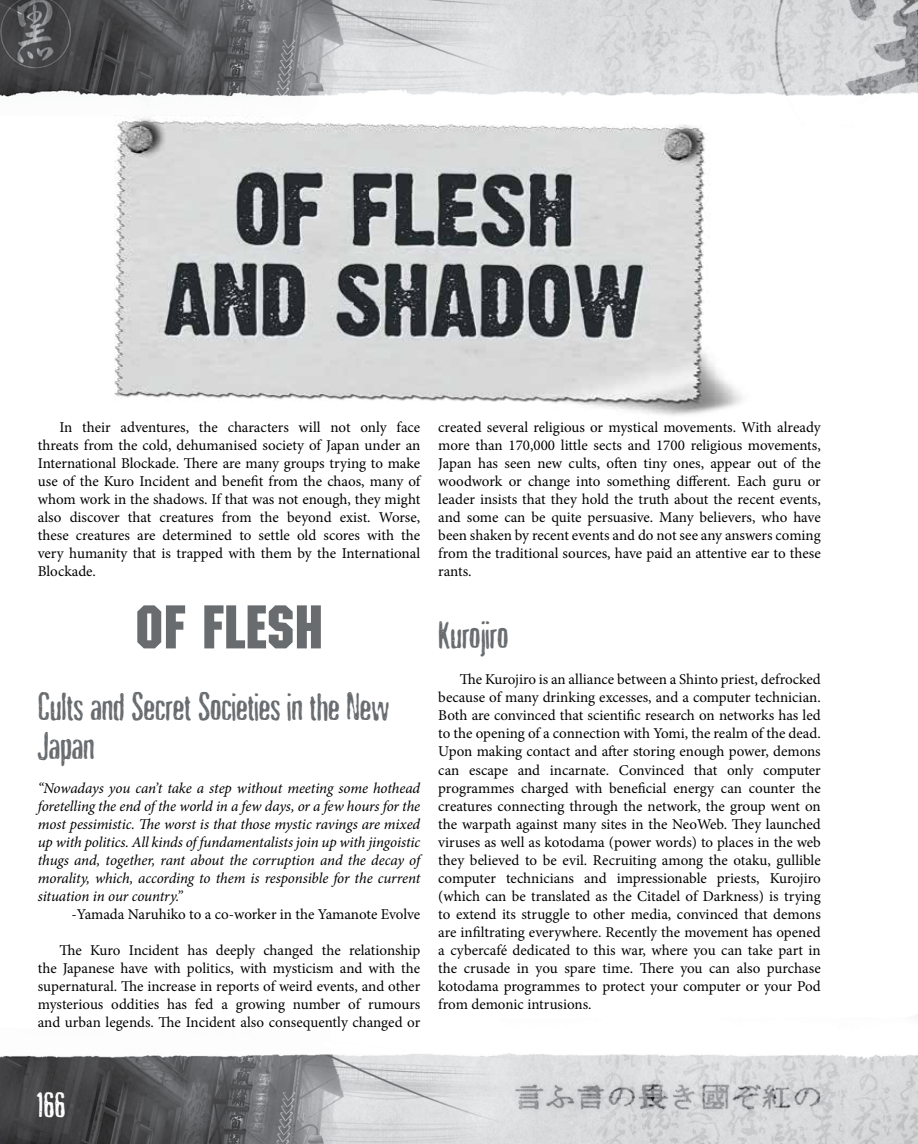
<style>
.page{position:relative;width:918px;height:1144px;background:#fff}
.page>*{position:absolute;margin:0;border:0;box-sizing:border-box;transform-origin:0 0}
.t1{font:60px "Machine LT";color:#696c6f}
.t2{font:39px/39px "Nicotine Stains";color:#696c6f}
.t3{font:36px "Nicotine Stains";color:#fff}
.t4{font:15px/18px "Minion Pro";letter-spacing:-.005em;color:#000;text-align:justify}
.t5{font:italic 15px/18px "Minion Pro";letter-spacing:-.01em;color:#000;text-align:justify}
</style>
<div class="page">
<img style="left:0;top:0;width:918px;height:1143px">
<img style="left:114px;top:115px;width:643px;height:303px">
<p class="t4" style="left:38px;top:418px;width:384px;text-indent:22px">In their adventures, the characters will not only face threats from the cold, dehumanised society of Japan under an International Blockade. There are many groups trying to make use of the Kuro Incident and benefit from the chaos, many of whom work in the shadows. If that was not enough, they might also discover that creatures from the beyond exist. Worse, these creatures are determined to settle old scores with the very humanity that is trapped with them by the International Blockade.</p>
<h1 class="t1" style="left:135px;top:592px;width:190px">Of Flesh</h1>
<h2 class="t2" style="left:38px;top:688px;width:353px">Cults and Secret Societies in the New<br>Japan</h2>
<p class="t5" style="left:38px;top:778px;width:384px">“Nowadays you can’t take a step without meeting some hothead foretelling the end of the world in a few days, or a few hours for the most pessimistic. The worst is that those mystic ravings are mixed up with politics. All kinds of fundamentalists join up with jingoistic thugs and, together, rant about the corruption and the decay of morality, which, according to them is responsible for the current situation in our country.”</p>
<p class="t4" style="left:72px;top:904px;width:350px">-Yamada Naruhiko to a co-worker in the Yamanote Evolve</p>
<p class="t4" style="left:38px;top:940px;width:384px;text-indent:22px">The Kuro Incident has deeply changed the relationship the Japanese have with politics, with mysticism and with the supernatural. The increase in reports of weird events, and other mysterious oddities has fed a growing number of rumours and urban legends. The Incident also consequently changed or</p>
<p class="t4" style="left:438px;top:418px;width:384px">created several religious or mystical movements. With already more than 170,000 little sects and 1700 religious movements, Japan has seen new cults, often tiny ones, appear out of the woodwork or change into something different. Each guru or leader insists that they hold the truth about the recent events, and some can be quite persuasive. Many believers, who have been shaken by recent events and do not see any answers coming from the traditional sources, have paid an attentive ear to these rants.</p>
<h2 class="t2" style="left:438px;top:616px;width:72px">Kurojiro</h2>
<p class="t4" style="left:438px;top:670px;width:384px;text-indent:22px">The Kurojiro is an alliance between a Shinto priest, defrocked because of many drinking excesses, and a computer technician.<br>Both are convinced that scientific research on networks has led to the opening of a connection with Yomi, the realm of the dead.<br>Upon making contact and after storing enough power, demons can escape and incarnate. Convinced that only computer programmes charged with beneficial energy can counter the creatures connecting through the network, the group went on the warpath against many sites in the NeoWeb. They launched viruses as well as kotodama (power words) to places in the web they believed to be evil. Recruiting among the otaku, gullible computer technicians and impressionable priests, Kurojiro (which can be translated as the Citadel of Darkness) is trying to extend its struggle to other media, convinced that demons are infiltrating everywhere. Recently the movement has opened a cybercafé dedicated to this war, where you can take part in the crusade in you spare time. There you can also purchase kotodama programmes to protect your computer or your Pod from demonic intrusions.</p>
<h3 class="t3" style="left:37px;top:1084px;width:30px">166</h3>
</div>
